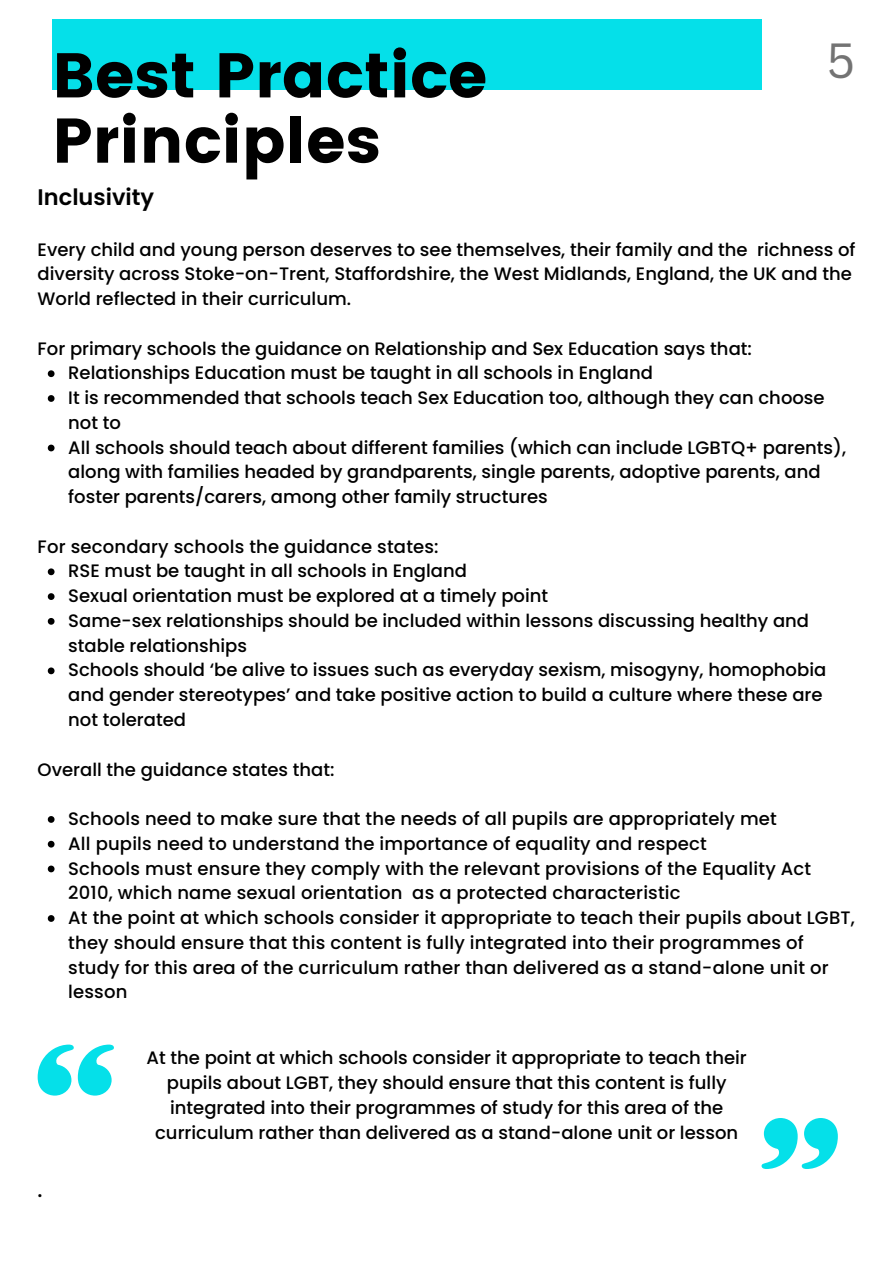
<style>
.page{position:relative;width:893px;height:1264px;background:#fff}
.page>*{position:absolute;margin:0;border:0;box-sizing:border-box;transform-origin:0 0}
.t1{font:63px/65.2px "Poppins";color:#000}
.t2{font:48px "Canva Sans";color:#737373}
.t3{font:600 22.5px "Poppins";color:#000}
.t4{font:500 21px "Poppins";color:#000}
.t5{font:500 18px/24.8px "Poppins";color:#000}
</style>
<div class="page">
<div style="left:52px;top:19px;width:709px;height:70px;background:#05e0e9"></div>
<svg style="left:48px;top:370px;width:7px;height:7px"></svg>
<svg style="left:48px;top:395px;width:7px;height:7px"></svg>
<svg style="left:48px;top:444px;width:7px;height:7px"></svg>
<svg style="left:48px;top:568px;width:7px;height:7px"></svg>
<svg style="left:48px;top:593px;width:7px;height:7px"></svg>
<svg style="left:48px;top:618px;width:7px;height:6px"></svg>
<svg style="left:48px;top:667px;width:7px;height:7px"></svg>
<svg style="left:48px;top:816px;width:7px;height:6px"></svg>
<svg style="left:48px;top:840px;width:7px;height:7px"></svg>
<svg style="left:48px;top:865px;width:7px;height:7px"></svg>
<svg style="left:48px;top:915px;width:7px;height:6px"></svg>
<svg style="left:38px;top:1044px;width:76px;height:51px"></svg>
<svg style="left:761px;top:1118px;width:76px;height:50px"></svg>
<p class="t1" style="left:52px;top:43px;width:436px">Best Practice<br>Principles</p>
<p class="t2" style="left:826px;top:27px;width:30px">5</p>
<p class="t3" style="left:38px;top:181px;width:118px">Inclusivity</p>
<p class="t5" style="left:38px;top:237px;width:819px">Every child and young person deserves to see themselves, their family and the richness of diversity across Stoke-on-Trent, Staffordshire, the West Midlands, England, the UK and the<br>World reflected in their curriculum.</p>
<p class="t5" style="left:38px;top:336px;width:715px">For primary schools the guidance on Relationship and Sex Education says that:</p>
<p class="t5" style="left:68px;top:360px;width:586px">Relationships Education must be taught in all schools in England</p>
<p class="t5" style="left:68px;top:385px;width:757px">It is recommended that schools teach Sex Education too, although they can choose not to</p>
<p class="t5" style="left:68px;top:435px;width:779px">All schools should teach about different families (which can include LGBTQ+ parents), along with families headed by grandparents, single parents, adoptive parents, and foster parents/carers, among other family structures</p>
<p class="t5" style="left:38px;top:534px;width:402px">For secondary schools the guidance states:</p>
<p class="t5" style="left:68px;top:558px;width:400px">RSE must be taught in all schools in England</p>
<p class="t5" style="left:68px;top:583px;width:481px">Sexual orientation must be explored at a timely point</p>
<p class="t5" style="left:68px;top:608px;width:742px">Same-sex relationships should be included within lessons discussing healthy and stable relationships</p>
<p class="t5" style="left:68px;top:657px;width:759px">Schools should ‘be alive to issues such as everyday sexism, misogyny, homophobia and gender stereotypes’ and take positive action to build a culture where these are not tolerated</p>
<p class="t5" style="left:38px;top:756px;width:298px">Overall the guidance states that:</p>
<p class="t5" style="left:68px;top:806px;width:710px">Schools need to make sure that the needs of all pupils are appropriately met</p>
<p class="t5" style="left:68px;top:831px;width:640px">All pupils need to understand the importance of equality and respect</p>
<p class="t5" style="left:68px;top:855px;width:744px">Schools must ensure they comply with the relevant provisions of the Equality Act<br>2010, which name sexual orientation as a protected characteristic</p>
<p class="t5" style="left:68px;top:905px;width:788px">At the point at which schools consider it appropriate to teach their pupils about LGBT, they should ensure that this content is fully integrated into their programmes of study for this area of the curriculum rather than delivered as a stand-alone unit or lesson</p>
<p class="t4" style="left:38px;top:1174px;width:7px">.</p>
<p class="t5" style="left:147px;top:1045px;width:601px;text-align:center">At the point at which schools consider it appropriate to teach their pupils about LGBT, they should ensure that this content is fully integrated into their programmes of study for this area of the curriculum rather than delivered as a stand-alone unit or lesson</p>
</div>
